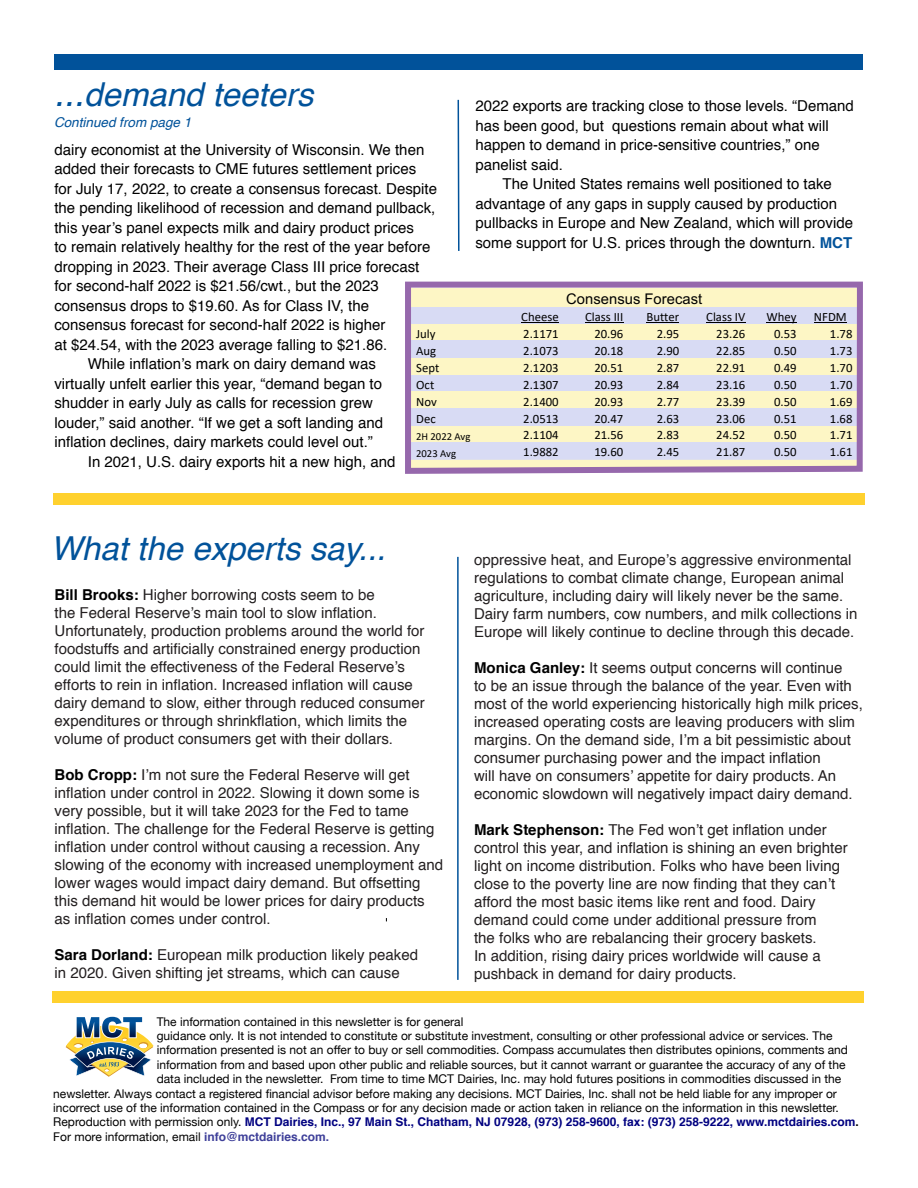
<style>
.page{position:relative;width:918px;height:1188px;background:#fff}
.page>*{position:absolute;margin:0;border:0;box-sizing:border-box;transform-origin:0 0}
.t1{font:italic 33px "Helvetica";color:#01529a}
.t2{font:15px/18px "Helvetica";color:#231f20}
.t3{font:15px/19.5px "Helvetica";color:#000}
.t4{font:14.7px "Arial";letter-spacing:.005em;color:#000}
.t5{font:italic 13.5px "Helvetica";color:#01529a}
.t6{font:12.75px "Calibri";color:#000}
.t7{font:12px "Helvetica Neue";color:#000}
.t8{font:700 12px "Helvetica";color:#000080}
.t9{font:10.65px "Calibri";letter-spacing:-.005em;color:#000}
.s1{font-size:36px}
.s2{font-weight:700;color:#01529a}
.s3{font-weight:700;color:#000}
.s4{font-family:"Helvetica Neue";font-weight:400;color:#000}
.s5{color:#000}
.s6{font-family:"Helvetica";font-weight:700;color:#3e3f99}
</style>
<div class="page">
<svg style="left:405px;top:281px;width:458px;height:193px;background:#e3ddd7"></svg>
<hr style="left:457px;top:557px;width:2px;height:423px;background:#01529a">
<div style="left:53px;top:493px;width:811px;height:12px;background:#ffd12e"></div>
<img style="left:66px;top:1016px;width:88px;height:61px">
<svg style="left:52px;top:999px;width:812px;height:4px"></svg>
<div style="left:53px;top:991px;width:811px;height:11px;background:#ffd12e"></div>
<div style="left:54px;top:54px;width:809px;height:16px;background:#01529a"></div>
<svg style="left:457px;top:99px;width:3px;height:152px"></svg>
<p class="t1" style="left:54px;top:69px;width:261px"><span class="s1">...</span>demand teeters</p>
<p class="t5" style="left:54px;top:112px;width:139px">Continued from page 1</p>
<p class="t3" style="left:54px;top:140px;width:384px">dairy economist at the University of Wisconsin. We then added their forecasts to CME futures settlement prices for July 17, 2022, to create a consensus forecast. Despite the pending likelihood of recession and demand pullback, this year’s panel expects milk and dairy product prices<br>to remain relatively healthy for the rest of the year before dropping in 2023. Their average Class III price forecast for second-half 2022 is $21.56/cwt., but the 2023 consensus drops to $19.60. As for Class IV, the consensus forecast for second-half 2022 is higher<br>at $24.54, with the 2023 average falling to $21.86.</p>
<p class="t3" style="left:54px;top:355px;width:330px;text-indent:33px">While inflation’s mark on dairy demand was virtually unfelt earlier this year, “demand began to shudder in early July as calls for recession grew louder,” said another. “If we get a soft landing and inflation declines, dairy markets could level out.”</p>
<p class="t3" style="left:88px;top:452px;width:309px">In 2021, U.S. dairy exports hit a new high, and</p>
<p class="t3" style="left:475px;top:97px;width:380px">2022 exports are tracking close to those levels. “Demand has been good, but questions remain about what will happen to demand in price-sensitive countries,” one panelist said.</p>
<p class="t3" style="left:475px;top:175px;width:379px;text-indent:27px">The United States remains well positioned to take advantage of any gaps in supply caused by production pullbacks in Europe and New Zealand, which will provide some support for U.S. prices through the downturn. <span class="s2">MCT</span></p>
<p class="t4" style="left:566px;top:289px;width:138px">Consensus Forecast</p>
<p class="t6" style="left:521px;top:308px;width:39px">Cheese</p>
<p class="t6" style="left:585px;top:308px;width:40px">Class III</p>
<p class="t6" style="left:646px;top:308px;width:34px">Butter</p>
<p class="t6" style="left:706px;top:308px;width:41px">Class IV</p>
<p class="t6" style="left:767px;top:308px;width:32px">Whey</p>
<p class="t6" style="left:814px;top:308px;width:34px">NFDM</p>
<p class="t6" style="left:416px;top:325px;width:21px">July</p>
<p class="t6" style="left:523px;top:325px;width:37px">2.1171</p>
<p class="t6" style="left:594px;top:325px;width:31px">20.96</p>
<p class="t6" style="left:657px;top:325px;width:24px">2.95</p>
<p class="t6" style="left:716px;top:325px;width:31px">23.26</p>
<p class="t6" style="left:774px;top:325px;width:24px">0.53</p>
<p class="t6" style="left:830px;top:325px;width:24px">1.78</p>
<p class="t6" style="left:416px;top:342px;width:22px">Aug</p>
<p class="t6" style="left:523px;top:342px;width:37px">2.1073</p>
<p class="t6" style="left:594px;top:342px;width:31px">20.18</p>
<p class="t6" style="left:657px;top:342px;width:24px">2.90</p>
<p class="t6" style="left:716px;top:342px;width:31px">22.85</p>
<p class="t6" style="left:774px;top:342px;width:24px">0.50</p>
<p class="t6" style="left:830px;top:342px;width:24px">1.73</p>
<p class="t6" style="left:416px;top:359px;width:25px">Sept</p>
<p class="t6" style="left:523px;top:359px;width:37px">2.1203</p>
<p class="t6" style="left:594px;top:359px;width:31px">20.51</p>
<p class="t6" style="left:657px;top:359px;width:24px">2.87</p>
<p class="t6" style="left:716px;top:359px;width:31px">22.91</p>
<p class="t6" style="left:774px;top:359px;width:24px">0.49</p>
<p class="t6" style="left:830px;top:359px;width:24px">1.70</p>
<p class="t6" style="left:416px;top:375px;width:20px">Oct</p>
<p class="t6" style="left:523px;top:375px;width:37px">2.1307</p>
<p class="t6" style="left:594px;top:375px;width:31px">20.93</p>
<p class="t6" style="left:657px;top:375px;width:24px">2.84</p>
<p class="t6" style="left:716px;top:375px;width:31px">23.16</p>
<p class="t6" style="left:774px;top:375px;width:24px">0.50</p>
<p class="t6" style="left:830px;top:375px;width:24px">1.70</p>
<p class="t6" style="left:416px;top:393px;width:22px">Nov</p>
<p class="t6" style="left:523px;top:393px;width:37px">2.1400</p>
<p class="t6" style="left:594px;top:393px;width:31px">20.93</p>
<p class="t6" style="left:657px;top:393px;width:24px">2.77</p>
<p class="t6" style="left:716px;top:393px;width:31px">23.39</p>
<p class="t6" style="left:774px;top:393px;width:24px">0.50</p>
<p class="t6" style="left:830px;top:393px;width:24px">1.69</p>
<p class="t6" style="left:416px;top:410px;width:21px">Dec</p>
<p class="t6" style="left:523px;top:410px;width:37px">2.0513</p>
<p class="t6" style="left:594px;top:410px;width:31px">20.47</p>
<p class="t6" style="left:657px;top:410px;width:24px">2.63</p>
<p class="t6" style="left:716px;top:410px;width:31px">23.06</p>
<p class="t6" style="left:774px;top:410px;width:24px">0.51</p>
<p class="t6" style="left:830px;top:410px;width:24px">1.68</p>
<p class="t9" style="left:416px;top:429px;width:56px">2H 2022 Avg</p>
<p class="t6" style="left:523px;top:426px;width:37px">2.1104</p>
<p class="t6" style="left:594px;top:426px;width:31px">21.56</p>
<p class="t6" style="left:657px;top:426px;width:24px">2.83</p>
<p class="t6" style="left:716px;top:426px;width:31px">24.52</p>
<p class="t6" style="left:774px;top:426px;width:24px">0.50</p>
<p class="t6" style="left:830px;top:426px;width:24px">1.71</p>
<p class="t9" style="left:416px;top:446px;width:41px">2023 Avg</p>
<p class="t6" style="left:523px;top:443px;width:37px">1.9882</p>
<p class="t6" style="left:594px;top:443px;width:31px">19.60</p>
<p class="t6" style="left:657px;top:443px;width:24px">2.45</p>
<p class="t6" style="left:716px;top:443px;width:31px">21.87</p>
<p class="t6" style="left:774px;top:443px;width:24px">0.50</p>
<p class="t6" style="left:830px;top:443px;width:24px">1.61</p>
<p class="t1" style="left:51px;top:522px;width:337px">What the experts say...</p>
<p class="t2" style="left:55px;top:586px;width:372px"><span class="s3">Bill Brooks:</span> Higher borrowing costs seem to be<br>the Federal Reserve’s main tool to slow inflation.<br>Unfortunately, production problems around the world for foodstuffs and artificially constrained energy production could limit the effectiveness of the Federal Reserve’s efforts to rein in inflation. Increased inflation will cause dairy demand to slow, either through reduced consumer expenditures or through shrinkflation, which limits the volume of product consumers get with their dollars.</p>
<p class="t2" style="left:55px;top:766px;width:390px"><span class="s3">Bob Cropp:</span> I’m not sure the Federal Reserve will get inflation under control in 2022. Slowing it down some is very possible, but it will take 2023 for the Fed to tame inflation. The challenge for the Federal Reserve is getting inflation under control without causing a recession. Any slowing of the economy with increased unemployment and lower wages would impact dairy demand. But offsetting this demand hit would be lower prices for dairy products as inflation comes under control.</p>
<p class="t2" style="left:55px;top:946px;width:365px"><span class="s3">Sara Dorland:</span> European milk production likely peaked in 2020. Given shifting jet streams, which can cause</p>
<p class="t2" style="left:474px;top:551px;width:385px">oppressive heat, and Europe’s aggressive environmental regulations to combat climate change, European animal agriculture, including dairy will likely never be the same.<br>Dairy farm numbers, cow numbers, and milk collections in Europe will likely continue to decline through this decade.</p>
<p class="t2" style="left:474px;top:659px;width:390px"><span class="s3">Monica Ganley:</span> It seems output concerns will continue<br>to be an issue through the balance of the year. Even with most of the world experiencing historically high milk prices, increased operating costs are leaving producers with slim margins. On the demand side, I’m a bit pessimistic about consumer purchasing power and the impact inflation<br>will have on consumers’ appetite for dairy products. An economic slowdown will negatively impact dairy demand.</p>
<p class="t2" style="left:474px;top:821px;width:375px"><span class="s3">Mark Stephenson:</span> The Fed won’t get inflation under control this year, and inflation is shining an even brighter light on income distribution. Folks who have been living close to the poverty line are now finding that they can’t afford the most basic items like rent and food. Dairy demand could come under additional pressure from<br>the folks who are rebalancing their grocery baskets.<br>In addition, rising dairy prices worldwide will cause a pushback in demand for dairy products.</p>
<p class="t7" style="left:157px;top:1013px;width:308px">The information contained in this newsletter is for general</p>
<p class="t7" style="left:157px;top:1027px;width:677px">guidance only. It is not intended to constitute or substitute investment, consulting or other professional advice or services. The</p>
<p class="t7" style="left:157px;top:1042px;width:693px">information presented is not an offer to buy or sell commodities. Compass accumulates then distributes opinions, comments and</p>
<p class="t7" style="left:157px;top:1056px;width:690px">information from and based upon other public and reliable sources, but it cannot warrant or guarantee the accuracy of any of the</p>
<p class="t7" style="left:157px;top:1070px;width:686px">data included in the newsletter. From time to time MCT Dairies, Inc. may hold futures positions in commodities discussed in the</p>
<p class="t7" style="left:53px;top:1085px;width:785px">newsletter. Always contact a registered financial advisor before making any decisions. MCT Dairies, Inc. shall not be held liable for any improper or</p>
<p class="t7" style="left:53px;top:1099px;width:787px">incorrect use of the information contained in the Compass or for any decision made or action taken in reliance on the information in this newsletter.</p>
<p class="t8" style="left:53px;top:1113px;width:807px"><span class="s4">Reproduction with permission only.</span> MCT Dairies, Inc., 97 Main St., Chatham, NJ 07928, (973) 258-9600, fax: (973) 258-9222, www.mctdairies.com<span class="s5">.</span></p>
<p class="t7" style="left:53px;top:1128px;width:277px">For more information, email <span class="s6">info@mctdairies.com.</span></p>
</div>
